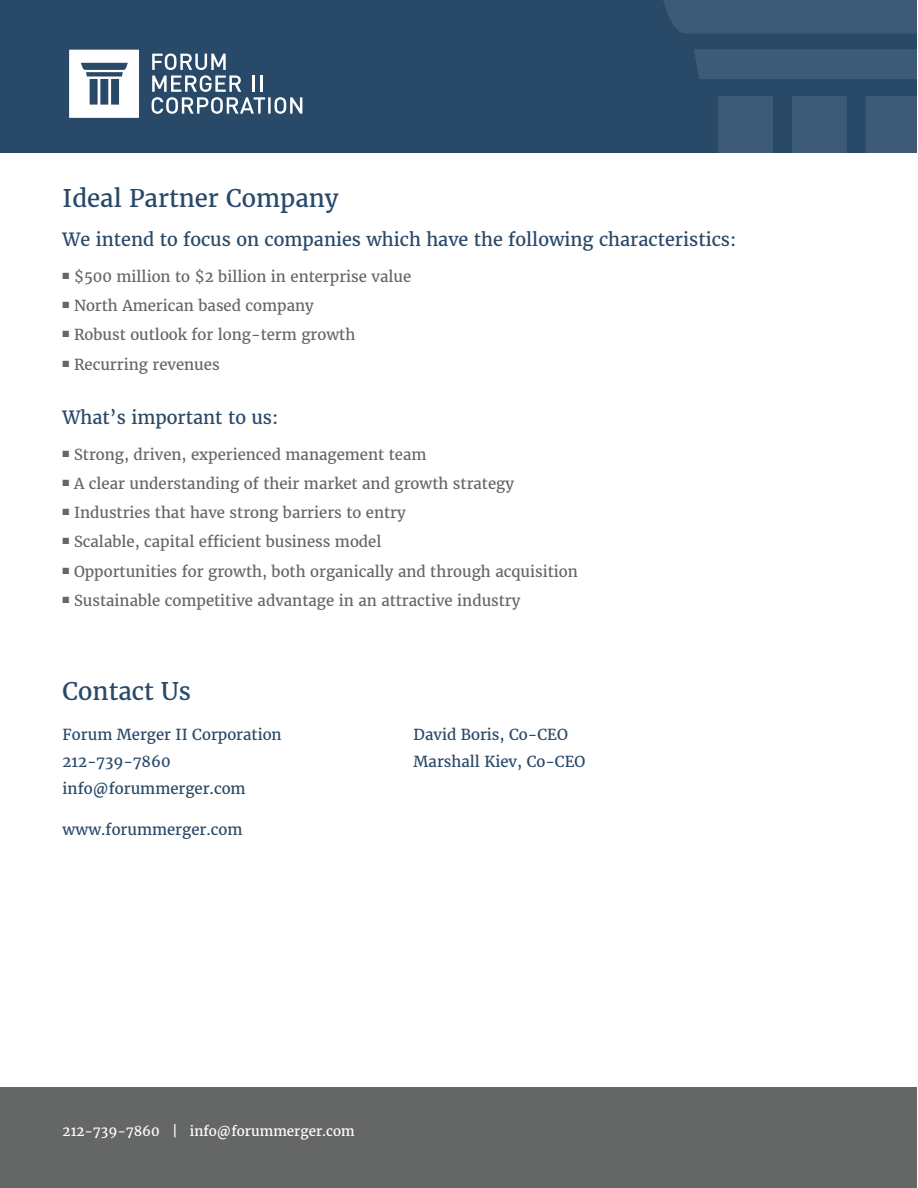
<style>
.page{position:relative;width:918px;height:1188px;background:#fff}
.page>*{position:absolute;margin:0;border:0;box-sizing:border-box;transform-origin:0 0}
.t1{font:24px "Merriweather";color:#294968}
.t2{font:18px "Merriweather";color:#294968}
.t3{font:15px "Merriweather";color:#656666}
.t4{font:15px/27px "Merriweather";color:#294968}
.t5{font:13.5px "Merriweather";color:#fff}
</style>
<div class="page">
<div style="left:1px;top:0;width:916px;height:153px;background:#294968"></div>
<svg style="left:663px;top:0;width:254px;height:153px;fill:#3d5a76"></svg>
<svg style="left:69px;top:50px;width:70px;height:68px"></svg>
<div style="left:1px;top:1087px;width:916px;height:100px;background:#656666"></div>
<svg style="left:152px;top:53px;width:150px;height:61px"></svg>
<h1 class="t1" style="left:63px;top:183px;width:278px">Ideal Partner Company</h1>
<p class="t2" style="left:63px;top:228px;width:675px">We intend to focus on companies which have the following characteristics:</p>
<p class="t3" style="left:63px;top:267px;width:350px">■ $500 million to $2 billion in enterprise value</p>
<p class="t3" style="left:63px;top:296px;width:253px">■ North American based company</p>
<p class="t3" style="left:63px;top:326px;width:294px">■ Robust outlook for long-term growth</p>
<p class="t3" style="left:63px;top:355px;width:159px">■ Recurring revenues</p>
<p class="t2" style="left:63px;top:406px;width:217px">What’s important to us:</p>
<p class="t3" style="left:63px;top:445px;width:365px">■ Strong, driven, experienced management team</p>
<p class="t3" style="left:63px;top:474px;width:453px">■ A clear understanding of their market and growth strategy</p>
<p class="t3" style="left:63px;top:503px;width:345px">■ Industries that have strong barriers to entry</p>
<p class="t3" style="left:63px;top:533px;width:320px">■ Scalable, capital efficient business model</p>
<p class="t3" style="left:63px;top:562px;width:517px">■ Opportunities for growth, both organically and through acquisition</p>
<p class="t3" style="left:63px;top:591px;width:459px">■ Sustainable competitive advantage in an attractive industry</p>
<h1 class="t1" style="left:63px;top:676px;width:130px">Contact Us</h1>
<p class="t4" style="left:63px;top:721px;width:221px">Forum Merger II Corporation<br>212-739-7860 info@forummerger.com</p>
<p class="t4" style="left:63px;top:816px;width:181px">www.forummerger.com</p>
<p class="t4" style="left:414px;top:721px;width:173px">David Boris, Co-CEO<br>Marshall Kiev, Co-CEO</p>
<p class="t5" style="left:63px;top:1123px;width:294px">212-739-7860 | info@forummerger.com</p>
</div>
